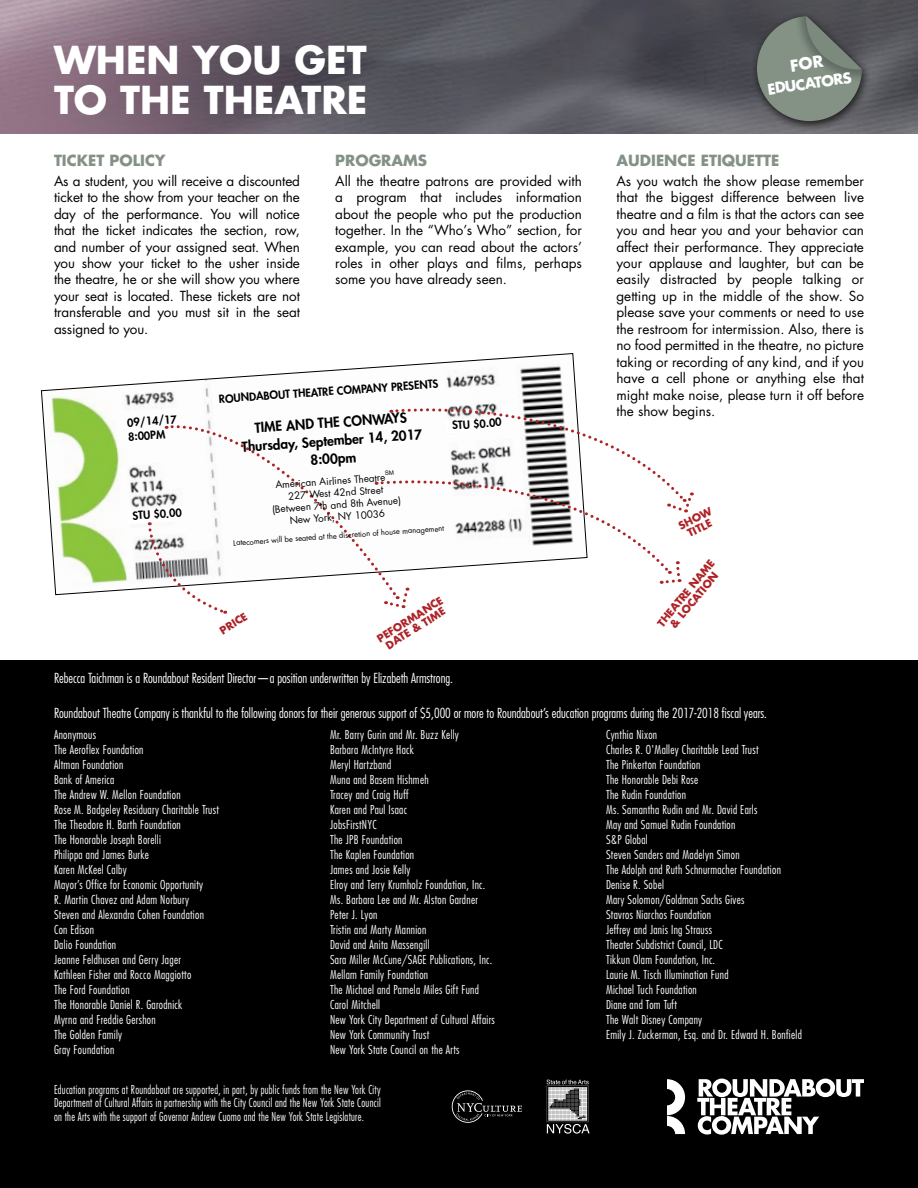
<style>
.page{position:relative;width:918px;height:1188px;background:#fff}
.page>*{position:absolute;margin:0;border:0;box-sizing:border-box;transform-origin:0 0}
.t1{font:700 37.5px/40.5px "Futura Std";color:#fff}
.t2{font:700 15px "Futura Std";color:#849286}
.t3{font:700 14.4px "Futura Std";color:#fff}
.t4{font:13.5px/16.5px "Futura Std";color:#000;text-align:justify}
.t5{font:300 condensed 13.5px "Futura Std";color:#fff}
.t6{font:800 13.5px/18px "Futura Std";color:#000;text-align:center}
.t7{font:300 condensed 12px/15px "Futura Std";letter-spacing:.025em;color:#fff}
.t8{font:300 condensed 12px/13.5px "Futura Std";letter-spacing:.025em;color:#fff;text-align:justify;scale:.9 1}
.t9{font:800 10.95px/14.2px "Futura Std";color:#000}
.t10{font:700 10.5px/10.5px "Futura Std";color:#ae2327;text-align:center}
.t11{font:9.9px/12px "Futura Std";color:#000;text-align:center}
.t12{font:7.5px "Futura Std";color:#000}
</style>
<div class="page">
<img style="left:0;top:0;width:918px;height:133px">
<div style="left:0;top:660px;width:918px;height:528px;background:#000"></div>
<svg style="left:547px;top:1080px;width:43px;height:54px"></svg>
<svg style="left:452px;top:1090px;width:70px;height:33px"></svg>
<svg style="left:667px;top:1079px;width:18px;height:55px"></svg>
<svg style="left:697px;top:1079px;width:167px;height:56px"></svg>
<svg style="left:41px;top:353px;width:536px;height:242px"></svg>
<div style="left:751px;top:12px;width:121px;height:120px;background:#000;opacity:.75"></div>
<svg style="left:127px;top:403px;width:567px;height:211px"></svg>
<svg style="left:757px;top:16px;width:105px;height:105px;background:#707a73"></svg>
<h1 class="t1" style="left:54px;top:39px;width:315px">WHEN YOU GET<br>TO THE THEATRE</h1>
<p class="t2" style="left:54px;top:150px;width:113px">TICKET POLICY</p>
<p class="t4" style="left:54px;top:172px;width:248px">As a student, you will receive a discounted ticket to the show from your teacher on the day of the performance. You will notice that the ticket indicates the section, row, and number of your assigned seat. When you show your ticket to the usher inside the theatre, he or she will show you where your seat is located. These tickets are not transferable and you must sit in the seat assigned to you.</p>
<p class="t2" style="left:335px;top:150px;width:93px">PROGRAMS</p>
<p class="t4" style="left:335px;top:172px;width:248px">All the theatre patrons are provided with a program that includes information about the people who put the production together. In the “Who’s Who” section, for example, you can read about the actors’ roles in other plays and films, perhaps some you have already seen.</p>
<p class="t9" style="left:127px;top:415px;width:51px;rotate:-4deg">09/14/17<br>8:00PM</p>
<p class="t9" style="left:132px;top:509px;width:51px;rotate:-4deg">STU $0.00</p>
<p class="t9" style="left:218px;top:392px;width:221px;rotate:-4deg">ROUNDABOUT THEATRE COMPANY PRESENTS</p>
<p class="t6" style="left:240px;top:420px;width:182px;rotate:-4deg">TIME AND THE CONWAYS<br>Thursday, September 14, 2017<br>8:00pm</p>
<p class="t11" style="left:275px;top:479px;width:112px;rotate:-4deg">American Airlines Theatre</p>
<p class="t11" style="left:271px;top:491px;width:131px;rotate:-4deg">227 West 42nd Street (Between 7th and 8th Avenue)<br>New York, NY 10036</p>
<p class="t12" style="left:233px;top:538px;width:213px;rotate:-4deg">Latecomers will be seated at the discretion of house management</p>
<p class="t9" style="left:452px;top:418px;width:51px;rotate:-4deg">STU $0.00</p>
<p class="t10" style="left:218px;top:627px;width:32px;rotate:-32deg">PRICE</p>
<p class="t10" style="left:375px;top:635px;width:77px;rotate:-32deg">PEFORMANCE<br>DATE &amp; TIME</p>
<p class="t5" style="left:54px;top:670px;width:401px">Rebecca Taichman is a Roundabout Resident Director—a position underwritten by Elizabeth Armstrong.</p>
<p class="t3" style="left:766px;top:80px;width:86px;rotate:-8deg">EDUCATORS</p>
<p class="t2" style="left:616px;top:150px;width:164px">AUDIENCE ETIQUETTE</p>
<p class="t4" style="left:616px;top:172px;width:249px">As you watch the show please remember that the biggest difference between live theatre and a film is that the actors can see you and hear you and your behavior can affect their performance. They appreciate your applause and laughter, but can be easily distracted by people talking or getting up in the middle of the show. So please save your comments or need to use the restroom for intermission. Also, there is no food permitted in the theatre, no picture taking or recording of any kind, and if you have a cell phone or anything else that might make noise, please turn it off before the show begins.</p>
<p class="t10" style="left:677px;top:522px;width:37px;rotate:-26deg">SHOW<br>TITLE</p>
<p class="t10" style="left:656px;top:622px;width:85px;rotate:-51deg">THEATRE NAME &amp; LOCATION</p>
<p class="t5" style="left:54px;top:705px;width:715px">Roundabout Theatre Company is thankful to the following donors for their generous support of $5,000 or more to Roundabout’s education programs during the 2017-2018 fiscal years.</p>
<p class="t7" style="left:54px;top:727px;width:166px">Anonymous<br>The Aeroflex Foundation<br>Altman Foundation<br>Bank of America<br>The Andrew W. Mellon Foundation<br>Rose M. Badgeley Residuary Charitable Trust<br>The Theodore H. Barth Foundation<br>The Honorable Joseph Borelli<br>Philippa and James Burke<br>Karen McKeel Calby<br>Mayor’s Office for Economic Opportunity<br>R. Martin Chavez and Adam Norbury<br>Steven and Alexandra Cohen Foundation<br>Con Edison<br>Dalio Foundation<br>Jeanne Feldhusen and Gerry Jager<br>Kathleen Fisher and Rocco Maggiotto<br>The Ford Foundation<br>The Honorable Daniel R. Garodnick<br>Myrna and Freddie Gershon<br>The Golden Family<br>Gray Foundation</p>
<p class="t7" style="left:330px;top:727px;width:166px">Mr. Barry Gurin and Mr. Buzz Kelly<br>Barbara McIntyre Hack<br>Meryl Hartzband<br>Muna and Basem Hishmeh<br>Tracey and Craig Huff<br>Karen and Paul Isaac<br>JobsFirstNYC<br>The JPB Foundation<br>The Kaplen Foundation<br>James and Josie Kelly<br>Elroy and Terry Krumholz Foundation, Inc.<br>Ms. Barbara Lee and Mr. Alston Gardner<br>Peter J. Lyon<br>Tristin and Marty Mannion<br>David and Anita Massengill<br>Sara Miller McCune/SAGE Publications, Inc.<br>Mellam Family Foundation<br>The Michael and Pamela Miles Gift Fund<br>Carol Mitchell<br>New York City Department of Cultural Affairs<br>New York Community Trust<br>New York State Council on the Arts</p>
<p class="t7" style="left:606px;top:727px;width:197px">Cynthia Nixon<br>Charles R. O'Malley Charitable Lead Trust<br>The Pinkerton Foundation<br>The Honorable Debi Rose<br>The Rudin Foundation<br>Ms. Samantha Rudin and Mr. David Earls<br>May and Samuel Rudin Foundation<br>S&amp;P Global<br>Steven Sanders and Madelyn Simon<br>The Adolph and Ruth Schnurmacher Foundation<br>Denise R. Sobel<br>Mary Solomon/Goldman Sachs Gives<br>Stavros Niarchos Foundation<br>Jeffrey and Janis Ing Strauss<br>Theater Subdistrict Council, LDC<br>Tikkun Olam Foundation, Inc.<br>Laurie M. Tisch Illumination Fund<br>Michael Tuch Foundation<br>Diane and Tom Tuft<br>The Walt Disney Company<br>Emily J. Zuckerman, Esq. and Dr. Edward H. Bonfield</p>
<p class="t8" style="left:54px;top:1082px;width:365px">Education programs at Roundabout are supported, in part, by public funds from the New York City Department of Cultural Affairs in partnership with the City Council and the New York State Council on the Arts with the support of Governor Andrew Cuomo and the New York State Legislature.</p>
</div>
